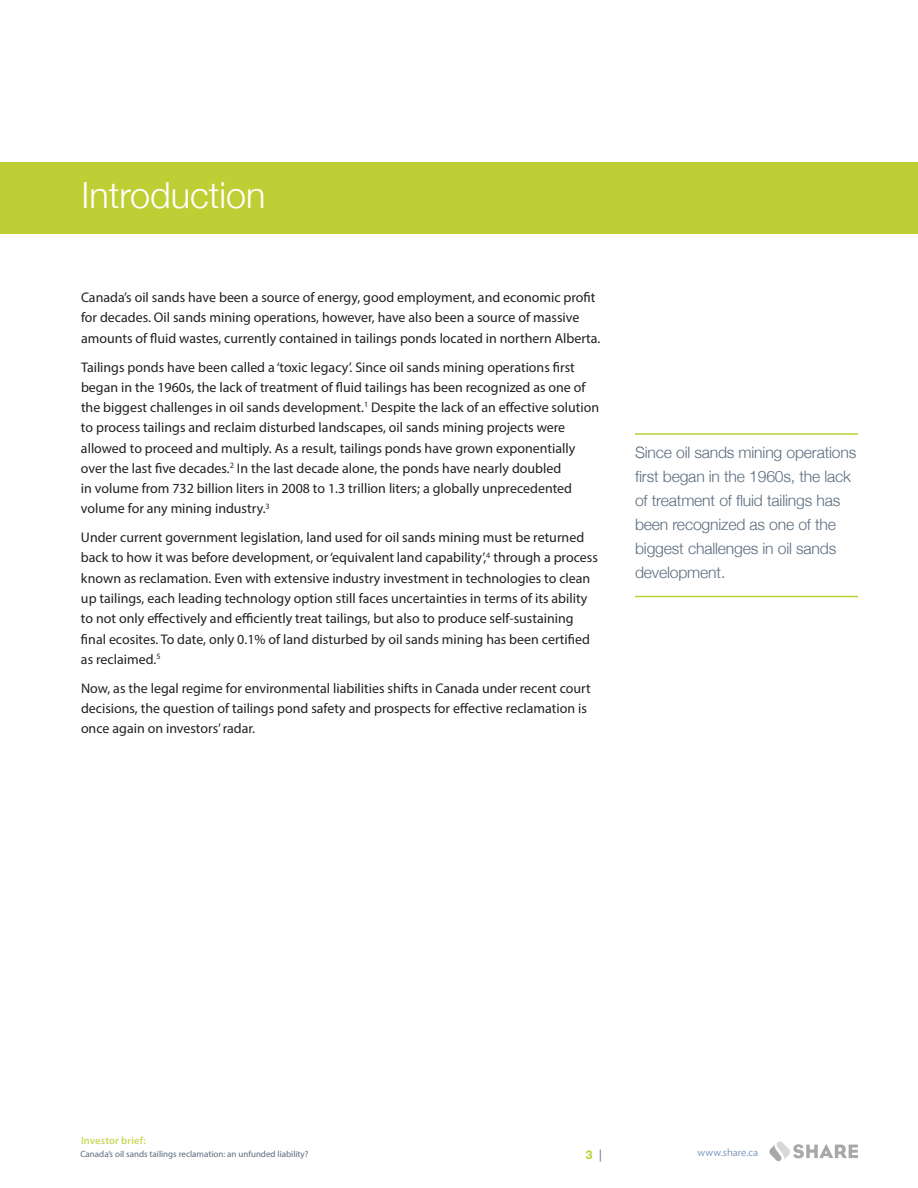
<style>
.page{position:relative;width:918px;height:1188px;background:#fff}
.page>*{position:absolute;margin:0;border:0;box-sizing:border-box;transform-origin:0 0}
.t1{font:300 36px "Helvetica Neue";color:#fff}
.t2{font:300 15.75px/24px "Helvetica Neue";letter-spacing:-.01em;color:#5a6c7d}
.t3{font:13.95px/20.2px "Myriad Pro";color:#231f20}
.t4{font:700 12px "Helvetica Neue";color:#bdcf34}
.t5{font:600 10.5px "Myriad Pro";letter-spacing:.015em;color:#bdcf34}
.t6{font:10.5px "Myriad Pro";color:#6280b5}
.t7{font:9px "Myriad Pro";color:#5a6c7d}
.s1{font-weight:400;color:#5a6c7d}
</style>
<div class="page">
<div style="left:0;top:162px;width:918px;height:72px;background:#bdcf34"></div>
<hr style="left:635px;top:433px;width:223px;height:2px;background:#bdcf34">
<hr style="left:635px;top:596px;width:223px;height:1px;background:#bdcf34">
<svg style="left:769px;top:1141px;width:89px;height:20px"></svg>
<h1 class="t1" style="left:82px;top:166px;width:186px">Introduction</h1>
<p class="t3" style="left:81px;top:287px;width:521px">Canada’s oil sands have been a source of energy, good employment, and economic profit for decades. Oil sands mining operations, however, have also been a source of massive amounts of fluid wastes, currently contained in tailings ponds located in northern Alberta.</p>
<p class="t3" style="left:81px;top:357px;width:520px">Tailings ponds have been called a ‘toxic legacy’. Since oil sands mining operations first began in the 1960s, the lack of treatment of fluid tailings has been recognized as one of the biggest challenges in oil sands development.<sup>1</sup> Despite the lack of an effective solution to process tailings and reclaim disturbed landscapes, oil sands mining projects were allowed to proceed and multiply. As a result, tailings ponds have grown exponentially over the last five decades.<sup>2</sup> In the last decade alone, the ponds have nearly doubled<br>in volume from 732 billion liters in 2008 to 1.3 trillion liters; a globally unprecedented volume for any mining industry.<sup>3</sup></p>
<p class="t3" style="left:81px;top:527px;width:518px">Under current government legislation, land used for oil sands mining must be returned back to how it was before development, or ‘equivalent land capability’,<sup>4</sup> through a process known as reclamation. Even with extensive industry investment in technologies to clean up tailings, each leading technology option still faces uncertainties in terms of its ability to not only effectively and efficiently treat tailings, but also to produce self-sustaining final ecosites. To date, only 0.1% of land disturbed by oil sands mining has been certified as reclaimed.<sup>5</sup></p>
<p class="t3" style="left:81px;top:678px;width:511px">Now, as the legal regime for environmental liabilities shifts in Canada under recent court decisions, the question of tailings pond safety and prospects for effective reclamation is once again on investors’ radar.</p>
<p class="t2" style="left:635px;top:440px;width:223px">Since oil sands mining operations first began in the 1960s, the lack of treatment of fluid tailings has been recognized as one of the biggest challenges in oil sands development.</p>
<p class="t5" style="left:81px;top:1134px;width:66px">Investor brief:</p>
<p class="t7" style="left:80px;top:1149px;width:230px">Canada’s oil sands tailings reclamation: an unfunded liability?</p>
<p class="t4" style="left:586px;top:1146px;width:18px">3 <span class="s1">|</span></p>
<p class="t6" style="left:698px;top:1146px;width:62px">www.share.ca</p>
</div>
